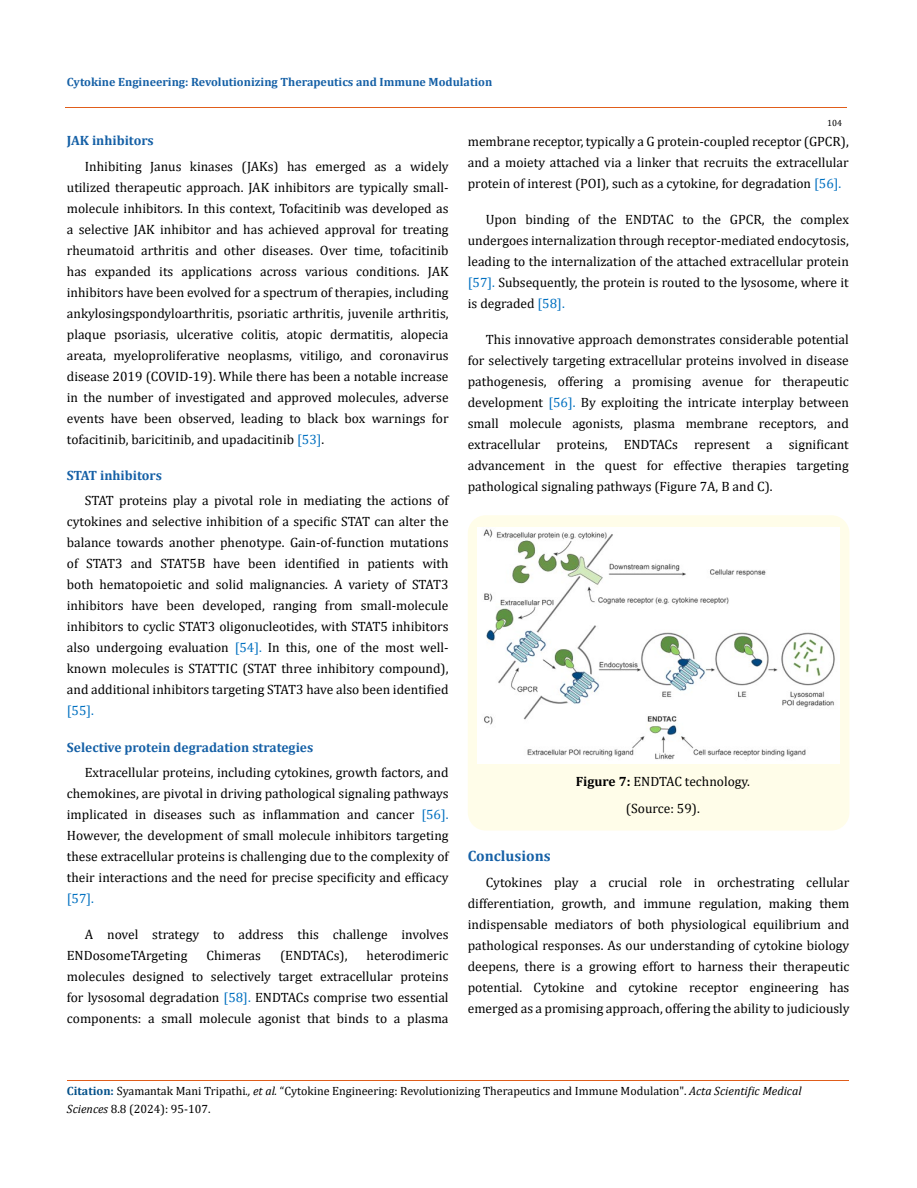
<style>
.page{position:relative;width:917px;height:1188px;background:#fff}
.page>*{position:absolute;margin:0;border:0;box-sizing:border-box;transform-origin:0 0}
.t1{font:700 15px "Cambria";color:#1560a6}
.t2{font:13.5px/21px "Cambria";color:#000;text-align:justify}
.t3{font:700 13.5px "Cambria";color:#1560a6}
.t4{font:13.5px "Cambria";color:#0070c0}
.t5{font:12px/18px "Cambria";color:#000}
.t6{font:700 12px "Cambria";color:#1560a6}
.t7{font:9px "Cambria";color:#000}
.s1{color:#0070c0}
.s2{font-weight:700}
.s3{font-weight:700;color:#035089}
.s4{font-style:italic}
</style>
<div class="page">
<div style="left:468px;top:515px;width:381px;height:316px;background:#fffde9;border-radius:18px"></div>
<img style="left:477px;top:527px;width:362px;height:237px">
<hr style="left:65px;top:108px;width:782px;height:1px;background:#e05d1a">
<hr style="left:67px;top:1080px;width:781px;height:1px;background:#e05d1a">
<p class="t6" style="left:67px;top:73px;width:427px">Cytokine Engineering: Revolutionizing Therapeutics and Immune Modulation</p>
<p class="t7" style="left:827px;top:118px;width:16px">104</p>
<p class="t3" style="left:67px;top:131px;width:88px">JAK inhibitors</p>
<p class="t2" style="left:67px;top:156px;width:383px;text-indent:18px">Inhibiting Janus kinases (JAKs) has emerged as a widely utilized therapeutic approach. JAK inhibitors are typically small&shy;molecule inhibitors. In this context, Tofacitinib was developed as a selective JAK inhibitor and has achieved approval for treating rheumatoid arthritis and other diseases. Over time, tofacitinib has expanded its applications across various conditions. JAK inhibitors have been evolved for a spectrum of therapies, including ankylosingspondyloarthritis, psoriatic arthritis, juvenile arthritis, plaque psoriasis, ulcerative colitis, atopic dermatitis, alopecia areata, myeloproliferative neoplasms, vitiligo, and coronavirus disease 2019 (COVID-19). While there has been a notable increase in the number of investigated and approved molecules, adverse events have been observed, leading to black box warnings for tofacitinib, baricitinib, and upadacitinib <span class="s1">[53]</span>.</p>
<p class="t3" style="left:67px;top:466px;width:96px">STAT inhibitors</p>
<p class="t2" style="left:67px;top:490px;width:383px;text-indent:18px">STAT proteins play a pivotal role in mediating the actions of cytokines and selective inhibition of a specific STAT can alter the balance towards another phenotype. Gain-of-function mutations of STAT3 and STAT5B have been identified in patients with both hematopoietic and solid malignancies. A variety of STAT3 inhibitors have been developed, ranging from small-molecule inhibitors to cyclic STAT3 oligonucleotides, with STAT5 inhibitors also undergoing evaluation <span class="s1">[54].</span> In this, one of the most well&shy;known molecules is STATTIC (STAT three inhibitory compound), and additional inhibitors targeting STAT3 have also been identified</p>
<p class="t4" style="left:67px;top:703px;width:29px">[55].</p>
<p class="t3" style="left:67px;top:737px;width:248px">Selective protein degradation strategies</p>
<p class="t2" style="left:67px;top:762px;width:383px;text-indent:18px">Extracellular proteins, including cytokines, growth factors, and chemokines, are pivotal in driving pathological signaling pathways implicated in diseases such as inflammation and cancer <span class="s1">[56].<br></span>However, the development of small molecule inhibitors targeting these extracellular proteins is challenging due to the complexity of their interactions and the need for precise specificity and efficacy</p>
<p class="t4" style="left:67px;top:890px;width:29px">[57].</p>
<p class="t2" style="left:67px;top:924px;width:383px;text-indent:18px">A novel strategy to address this challenge involves<br>ENDosomeTArgeting</p>
<p class="t2" style="left:206px;top:945px;width:56px">Chimeras</p>
<p class="t2" style="left:280px;top:945px;width:69px">(ENDTACs),</p>
<p class="t2" style="left:67px;top:945px;width:383px;text-indent:300px">heterodimeric molecules designed to selectively target extracellular proteins for lysosomal degradation <span class="s1">[58].</span> ENDTACs comprise two essential components: a small molecule agonist that binds to a plasma</p>
<p class="t2" style="left:468px;top:130px;width:382px">membrane receptor, typically a G protein-coupled receptor (GPCR), and a moiety attached via a linker that recruits the extracellular protein of interest (POI), such as a cytokine, for degradation <span class="s1">[56].</span></p>
<p class="t2" style="left:468px;top:208px;width:382px;text-indent:18px">Upon binding of the ENDTAC to the GPCR, the complex undergoes internalization through receptor-mediated endocytosis, leading to the internalization of the attached extracellular protein <span class="s1">[57].</span> Subsequently, the protein is routed to the lysosome, where it is degraded <span class="s1">[58].</span></p>
<p class="t2" style="left:468px;top:328px;width:382px;text-indent:18px">This innovative approach demonstrates considerable potential for selectively targeting extracellular proteins involved in disease pathogenesis, offering a promising avenue for therapeutic development <span class="s1">[56].</span> By exploiting the intricate interplay between small molecule agonists, plasma membrane receptors, and extracellular proteins, ENDTACs represent a significant advancement in the quest for effective therapies targeting pathological signaling pathways (Figure 7A, B and C).</p>
<p class="t2" style="left:575px;top:768px;width:176px;line-height:27px;text-align:center"><span class="s2">Figure 7:</span> ENDTAC technology. (Source: 59).</p>
<p class="t1" style="left:468px;top:846px;width:84px">Conclusions</p>
<p class="t2" style="left:468px;top:872px;width:383px;text-indent:18px">Cytokines play a crucial role in orchestrating cellular differentiation, growth, and immune regulation, making them indispensable mediators of both physiological equilibrium and pathological responses. As our understanding of cytokine biology deepens, there is a growing effort to harness their therapeutic potential. Cytokine and cytokine receptor engineering has emerged as a promising approach, offering the ability to judiciously</p>
<p class="t5" style="left:67px;top:1082px;width:736px"><span class="s3">Citation:</span> Syamantak Mani Tripathi<span class="s4">., et al.</span> “Cytokine Engineering: Revolutionizing Therapeutics and Immune Modulation". <span class="s4">Acta Scientific Medical<br>Sciences</span> 8.8 (2024): 95-107.</p>
</div>
